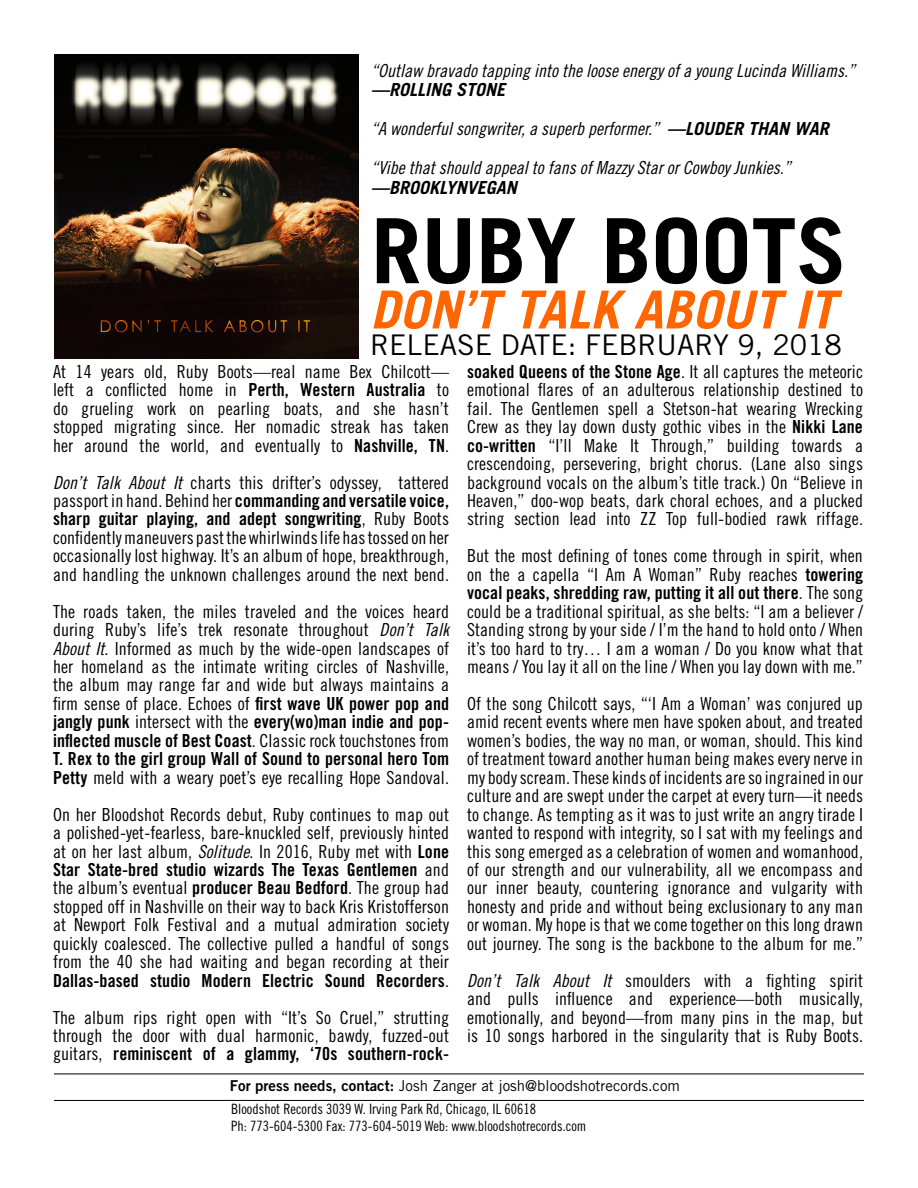
<style>
.page{position:relative;width:918px;height:1188px;background:#fff}
.page>*{position:absolute;margin:0;border:0;box-sizing:border-box;transform-origin:0 0}
.t1{font:700 90px "Trade Gothic";color:#000}
.t2{font:italic 700 52.5px "Trade Gothic";color:#f60}
.t3{font:28.5px "Trade Gothic";color:#000}
.t4{font:18px/18.5px "Trade Gothic Cond Eighteen";letter-spacing:.005em;color:#000;text-align:justify}
.t5{font:18px/18.5px "Trade Gothic Bold Cond Twenty";letter-spacing:.005em;color:#000}
.t6{font:18px/39px "Trade Gothic Cond Eighteen Obl";color:#000}
.t7{font:italic 700 18px "Trade Gothic";color:#000}
.t8{font:15px "Trade Gothic";color:#000}
.t9{font:14.25px/17.2px "Trade Gothic Cond Eighteen";color:#000}
.s1{font-family:"Trade Gothic";font-weight:700;font-style:italic}
.s2{font-family:"Trade Gothic Bold Cond Twenty"}
.s3{font-family:"Trade Gothic Cond Eighteen Obl"}
.s4{font-family:"Trade Gothic Cond Eighteen"}
.s5{font-family:"Trade Gothic Bold Two"}
</style>
<div class="page">
<hr style="left:54px;top:1074px;width:810px;height:1px;background:#000">
<hr style="left:54px;top:1100px;width:810px;height:1px;background:#000">
<img style="left:55px;top:55px;width:303px;height:303px">
<p class="t6" style="left:371px;top:51px;width:485px">“Outlaw bravado tapping into the loose energy of a young Lucinda Williams.”</p>
<p class="t7" style="left:371px;top:79px;width:136px">—ROLLING STONE</p>
<p class="t6" style="left:371px;top:109px;width:459px">“A wonderful songwriter, a superb performer.” <span class="s1">—LOUDER THAN WAR </span>“Vibe that should appeal to fans of Mazzy Star or Cowboy Junkies.”</p>
<p class="t7" style="left:371px;top:176px;width:147px">—BROOKLYNVEGAN</p>
<h1 class="t1" style="left:371px;top:196px;width:477px">RUBY BOOTS</h1>
<h2 class="t2" style="left:370px;top:278px;width:466px">DON’T TALK ABOUT IT</h2>
<h3 class="t3" style="left:370px;top:328px;width:473px">RELEASE DATE: FEBRUARY 9, 2018</h3>
<p class="t4" style="left:53px;top:362px;width:398px">At 14 years old, Ruby Boots—real name Bex Chilcott— left a conflicted home in <span class="s2">Perth, Western Australia</span> to do grueling work on pearling boats, and she hasn’t stopped migrating since. Her nomadic streak has taken her around the world, and eventually to <span class="s2">Nashville, TN</span>.</p>
<p class="t4" style="left:53px;top:473px;width:397px"><span class="s3">Don’t Talk About It</span> charts this drifter’s odyssey, tattered</p>
<p class="t5" style="left:53px;top:491px;width:397px"><span class="s4">passport in hand. Behind her</span> commanding and versatile voice, sharp guitar playing, and adept songwriting<span class="s4">, Ruby Boots</span></p>
<p class="t4" style="left:53px;top:528px;width:398px">confidently maneuvers past the whirlwinds life has tossed on her occasionally lost highway. It’s an album of hope, breakthrough, and handling the unknown challenges around the next bend.</p>
<p class="t4" style="left:53px;top:602px;width:398px">The roads taken, the miles traveled and the voices heard during Ruby’s life’s trek resonate throughout <span class="s3">Don’t Talk About It</span>. Informed as much by the wide-open landscapes of her homeland as the intimate writing circles of Nashville, the album may range far and wide but always maintains a firm sense of place. Echoes of <span class="s2">first wave UK power pop and</span></p>
<p class="t5" style="left:53px;top:713px;width:398px">jangly punk <span class="s4">intersect with the</span> every(wo)man indie and pop-</p>
<p class="t4" style="left:53px;top:731px;width:398px"><span class="s2">inflected muscle of Best Coast</span>. Classic rock touchstones from</p>
<p class="t5" style="left:53px;top:750px;width:398px">T. Rex to the girl group Wall of Sound to personal hero Tom</p>
<p class="t4" style="left:53px;top:759px;width:398px;line-height:36.9px"><span class="s2">Petty</span> meld with a weary poet’s eye recalling Hope Sandoval.<br>On her Bloodshot Records debut, Ruby continues to map out</p>
<p class="t4" style="left:53px;top:823px;width:398px">a polished-yet-fearless, bare-knuckled self, previously hinted at on her last album, <span class="s3">Solitude</span>. In 2016, Ruby met with <span class="s2">Lone</span></p>
<p class="t5" style="left:53px;top:860px;width:398px">Star State-bred studio wizards The Texas Gentlemen <span class="s4">and</span></p>
<p class="t4" style="left:53px;top:879px;width:398px">the album’s eventual <span class="s2">producer Beau Bedford</span>. The group had stopped off in Nashville on their way to back Kris Kristofferson at Newport Folk Festival and a mutual admiration society quickly coalesced. The collective pulled a handful of songs from the 40 she had waiting and began recording at their</p>
<p class="t5" style="left:53px;top:971px;width:398px">Dallas-based studio Modern Electric Sound Recorders<span class="s4">.</span></p>
<p class="t4" style="left:53px;top:1008px;width:398px">The album rips right open with “It’s So Cruel,” strutting through the door with dual harmonic, bawdy, fuzzed-out</p>
<p class="t5" style="left:53px;top:1045px;width:398px"><span class="s4">guitars,</span> reminiscent of a glammy, ‘70s southern-rock-</p>
<p class="t5" style="left:467px;top:362px;width:398px">soaked Queens of the Stone Age<span class="s4">. It all captures the meteoric</span></p>
<p class="t4" style="left:467px;top:380px;width:398px">emotional flares of an adulterous relationship destined to fail. The Gentlemen spell a Stetson-hat wearing Wrecking Crew as they lay down dusty gothic vibes in the <span class="s2">Nikki Lane co-written</span> “I’ll Make It Through,” building towards a crescendoing, persevering, bright chorus. (Lane also sings background vocals on the album’s title track.) On “Believe in Heaven,” doo-wop beats, dark choral echoes, and a plucked string section lead into ZZ Top full-bodied rawk riffage.</p>
<p class="t4" style="left:467px;top:547px;width:398px">But the most defining of tones come through in spirit, when on the a capella “I Am A Woman” Ruby reaches <span class="s2">towering</span></p>
<p class="t5" style="left:467px;top:583px;width:398px">vocal peaks, shredding raw, putting it all out there<span class="s4">. The song</span></p>
<p class="t4" style="left:467px;top:602px;width:398px">could be a traditional spiritual, as she belts: “I am a believer / Standing strong by your side / I’m the hand to hold onto / When it’s too hard to try… I am a woman / Do you know what that means / You lay it all on the line / When you lay down with me.”</p>
<p class="t4" style="left:467px;top:694px;width:398px">Of the song Chilcott says, “‘I Am a Woman’ was conjured up amid recent events where men have spoken about, and treated women’s bodies, the way no man, or woman, should. This kind of treatment toward another human being makes every nerve in my body scream. These kinds of incidents are so ingrained in our culture and are swept under the carpet at every turn—it needs to change. As tempting as it was to just write an angry tirade I wanted to respond with integrity, so I sat with my feelings and this song emerged as a celebration of women and womanhood, of our strength and our vulnerability, all we encompass and our inner beauty, countering ignorance and vulgarity with honesty and pride and without being exclusionary to any man or woman. My hope is that we come together on this long drawn out journey. The song is the backbone to the album for me.”</p>
<p class="t4" style="left:467px;top:971px;width:398px"><span class="s3">Don’t Talk About It</span> smoulders with a fighting spirit and pulls influence and experience—both musically, emotionally, and beyond—from many pins in the map, but is 10 songs harbored in the singularity that is Ruby Boots.</p>
<p class="t8" style="left:230px;top:1077px;width:452px"><span class="s5">For press needs, contact:</span> Josh Zanger at josh@bloodshotrecords.com</p>
<p class="t9" style="left:231px;top:1100px;width:357px">Bloodshot Records 3039 W. Irving Park Rd, Chicago, IL 60618<br>Ph: 773-604-5300 Fax: 773-604-5019 Web: www.bloodshotrecords.com</p>
</div>
